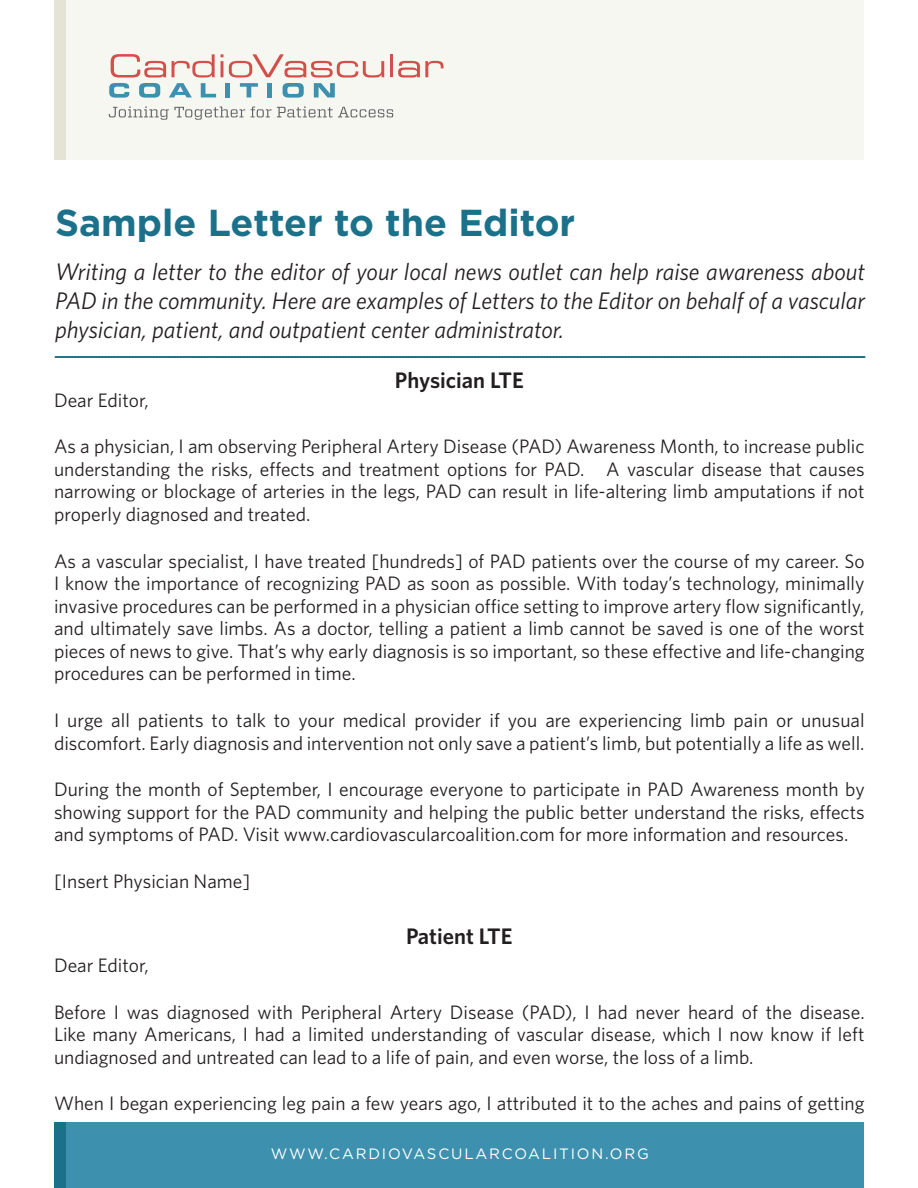
<style>
.page{position:relative;width:918px;height:1188px;background:#fff}
.page>*{position:absolute;margin:0;border:0;box-sizing:border-box;transform-origin:0 0}
.t1{font:700 37.5px "Gotham HTF";color:#1b708a}
.t2{font:italic 24px/28.8px "Whitney HTF";color:#231f20;text-align:justify}
.t3{font:600 22.5px "Whitney HTF";color:#231f20}
.t4{font:19.5px/22.5px "Whitney HTF";color:#231f20;text-align:justify}
.t5{font:15px "Gotham HTF";letter-spacing:.12em;color:#fff}
</style>
<div class="page">
<div style="left:54px;top:0;width:810px;height:160px;background:#f6f7f0"></div>
<div style="left:54px;top:0;width:12px;height:160px;background:#e5e3d6"></div>
<hr style="left:390px;top:54px;width:3px;height:23px;background:#d24f4c">
<svg style="left:398px;top:61px;width:46px;height:17px"></svg>
<svg style="left:109px;top:54px;width:114px;height:44px"></svg>
<hr style="left:226px;top:83px;width:4px;height:14px;background:#3e91ae">
<svg style="left:229px;top:54px;width:155px;height:44px"></svg>
<svg style="left:109px;top:106px;width:136px;height:14px"></svg>
<svg style="left:251px;top:106px;width:142px;height:11px"></svg>
<div style="left:55px;top:1123px;width:809px;height:65px;background:#3e91ae"></div>
<div style="left:54px;top:1123px;width:12px;height:65px;background:#1b708a"></div>
<svg style="left:55px;top:356px;width:810px;height:2px;background:#20738c"></svg>
<h1 class="t1" style="left:55px;top:202px;width:522px">Sample Letter to the Editor</h1>
<p class="t2" style="left:55px;top:257px;width:812px">Writing a letter to the editor of your local news outlet can help raise awareness about PAD in the community. Here are examples of Letters to the Editor on behalf of a vascular physician, patient, and outpatient center administrator.</p>
<p class="t3" style="left:395px;top:366px;width:130px">Physician LTE</p>
<p class="t4" style="left:54px;top:388px;width:96px">Dear Editor,</p>
<p class="t4" style="left:54px;top:435px;width:812px">As a physician, I am observing Peripheral Artery Disease (PAD) Awareness Month, to increase public understanding the risks, effects and treatment options for PAD. A vascular disease that causes narrowing or blockage of arteries in the legs, PAD can result in life-altering limb amputations if not properly diagnosed and treated.</p>
<p class="t4" style="left:54px;top:549px;width:812px">As a vascular specialist, I have treated [hundreds] of PAD patients over the course of my career. So I know the importance of recognizing PAD as soon as possible. With today’s technology, minimally invasive procedures can be performed in a physician office setting to improve artery flow significantly, and ultimately save limbs. As a doctor, telling a patient a limb cannot be saved is one of the worst pieces of news to give. That’s why early diagnosis is so important, so these effective and life-changing procedures can be performed in time.</p>
<p class="t4" style="left:54px;top:709px;width:812px">I urge all patients to talk to your medical provider if you are experiencing limb pain or unusual discomfort. Early diagnosis and intervention not only save a patient’s limb, but potentially a life as well.</p>
<p class="t4" style="left:54px;top:778px;width:812px">During the month of September, I encourage everyone to participate in PAD Awareness month by showing support for the PAD community and helping the public better understand the risks, effects and symptoms of PAD. Visit www.cardiovascularcoalition.com for more information and resources.</p>
<p class="t4" style="left:54px;top:870px;width:198px">[Insert Physician Name]</p>
<p class="t3" style="left:406px;top:923px;width:108px">Patient LTE</p>
<p class="t4" style="left:54px;top:953px;width:96px">Dear Editor,</p>
<p class="t4" style="left:54px;top:1000px;width:812px">Before I was diagnosed with Peripheral Artery Disease (PAD), I had never heard of the disease.<br>Like many Americans, I had a limited understanding of vascular disease, which I now know if left undiagnosed and untreated can lead to a life of pain, and even worse, the loss of a limb.</p>
<p class="t4" style="left:54px;top:1092px;width:812px">When I began experiencing leg pain a few years ago, I attributed it to the aches and pains of getting</p>
<p class="t5" style="left:271px;top:1145px;width:380px">WWW.CARDIOVASCULARCOALITION.ORG</p>
</div>
